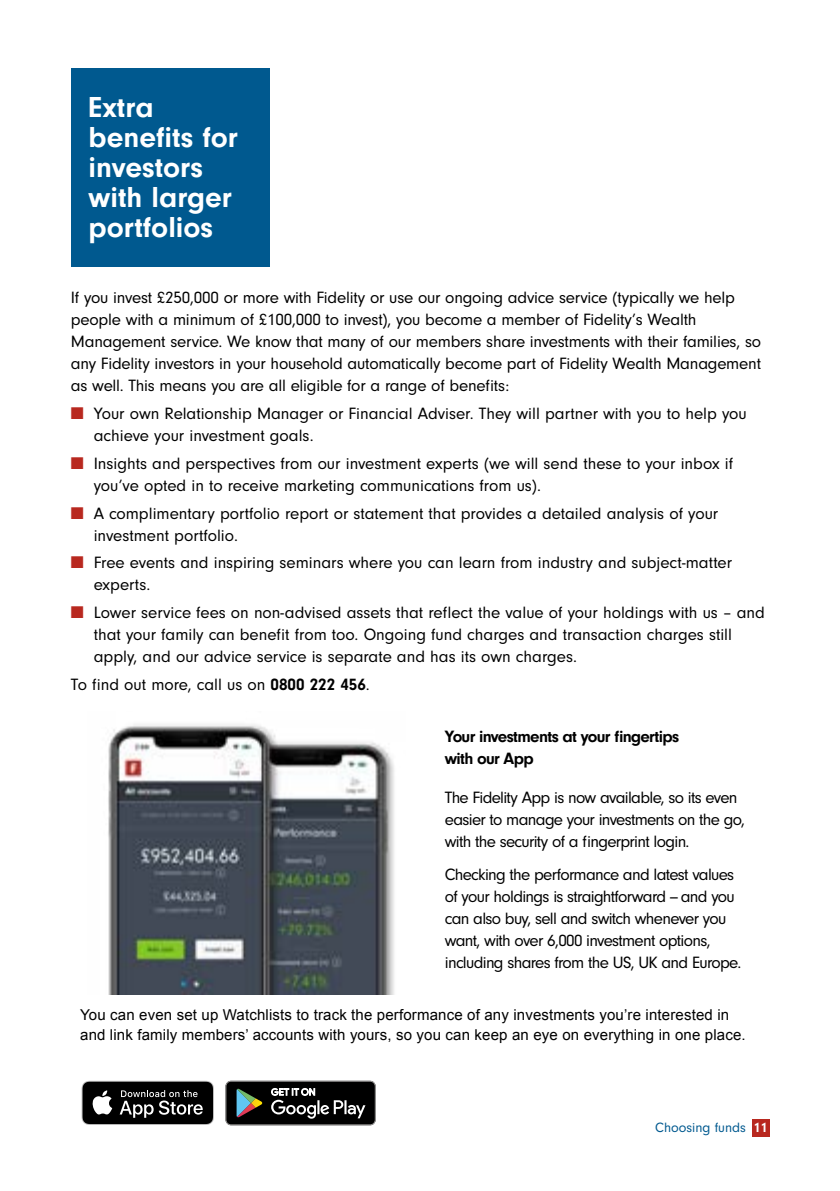
<style>
.page{position:relative;width:840px;height:1191px;background:#fff}
.page>*{position:absolute;margin:0;border:0;box-sizing:border-box;transform-origin:0 0}
.t1{font:700 30px/30px "Neuzeit Gro";color:#fff}
.t2{font:17px/22px "Neuzeit Gro";letter-spacing:-.01em;color:#000}
.t3{font:17px/22px "Neuzeit Gro";letter-spacing:-.04em;color:#000}
.t4{font:700 17px/22px "Neuzeit Gro";letter-spacing:-.04em;color:#000}
.t5{font:15px/20px "Arial";letter-spacing:.01em;color:#000}
.t6{font:14px "Neuzeit Gro";color:#00598f}
.s1{color:#b8281f}
.s2{font-weight:700}
.s3{font-weight:700;color:#fff}
</style>
<div class="page">
<div style="left:751px;top:1119px;width:17px;height:17px;background:#b8281f"></div>
<div style="left:71px;top:68px;width:199px;height:198px;background:#00598f"></div>
<img style="left:108px;top:724px;width:286px;height:270px">
<svg style="left:225px;top:1080px;width:150px;height:45px;background:#2f302f"></svg>
<svg style="left:81px;top:1080px;width:133px;height:45px;background:#373737"></svg>
<h1 class="t1" style="left:88px;top:93px;width:151px">Extra benefits for investors with larger portfolios</h1>
<p class="t2" style="left:71px;top:287px;width:691px">If you invest £250,000 or more with Fidelity or use our ongoing advice service (typically we help people with a minimum of £100,000 to invest), you become a member of Fidelity’s Wealth Management service. We know that many of our members share investments with their families, so any Fidelity investors in your household automatically become part of Fidelity Wealth Management as well. This means you are all eligible for a range of benefits:</p>
<p class="t2" style="left:94px;top:403px;width:654px;text-indent:-23px"><span class="s1">■</span> Your own Relationship Manager or Financial Adviser. They will partner with you to help you achieve your investment goals.</p>
<p class="t2" style="left:94px;top:452px;width:640px;text-indent:-23px"><span class="s1">■</span> Insights and perspectives from our investment experts (we will send these to your inbox if you’ve opted in to receive marketing communications from us).</p>
<p class="t2" style="left:94px;top:502px;width:625px;text-indent:-23px"><span class="s1">■</span> A complimentary portfolio report or statement that provides a detailed analysis of your investment portfolio.</p>
<p class="t2" style="left:94px;top:552px;width:639px;text-indent:-23px"><span class="s1">■</span> Free events and inspiring seminars where you can learn from industry and subject-matter experts.</p>
<p class="t2" style="left:94px;top:601px;width:672px;text-indent:-23px"><span class="s1">■</span> Lower service fees on non-advised assets that reflect the value of your holdings with us – and that your family can benefit from too. Ongoing fund charges and transaction charges still apply, and our advice service is separate and has its own charges.</p>
<p class="t2" style="left:71px;top:673px;width:300px">To find out more, call us on <span class="s2">0800 222 456</span>.</p>
<p class="t4" style="left:444px;top:725px;width:236px">Your investments at your fingertips with our App</p>
<p class="t3" style="left:444px;top:786px;width:301px">The Fidelity App is now available, so its even easier to manage your investments on the go, with the security of a fingerprint login.</p>
<p class="t3" style="left:444px;top:863px;width:298px">Checking the performance and latest values of your holdings is straightforward - and you can also buy, sell and switch whenever you want, with over 6,000 investment options, including shares from the US, UK and Europe.</p>
<p class="t5" style="left:80px;top:1004px;width:666px">You can even set up Watchlists to track the performance of any investments you’re interested in and link family members’ accounts with yours, so you can keep an eye on everything in one place.</p>
<p class="t6" style="left:654px;top:1120px;width:114px">Choosing funds <span class="s3">11</span></p>
</div>
